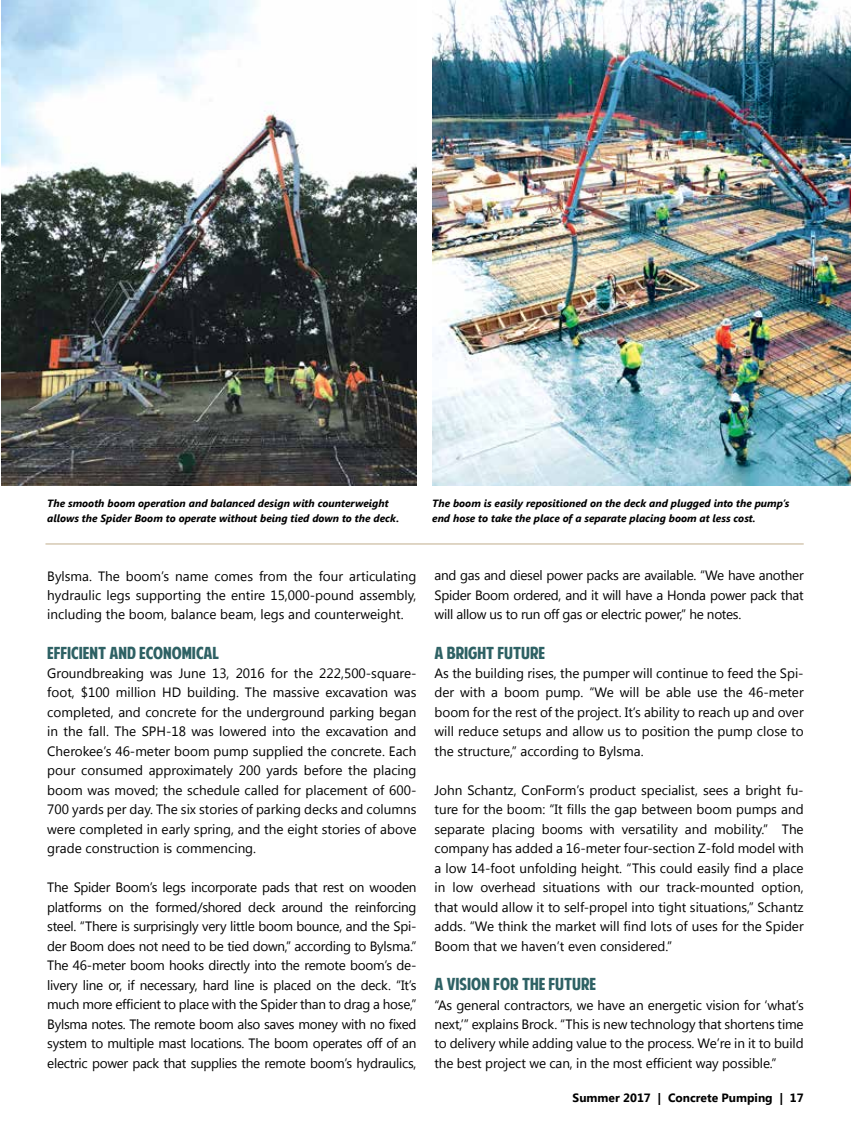
<style>
.page{position:relative;width:851px;height:1134px;background:#fff}
.page>*{position:absolute;margin:0;border:0;box-sizing:border-box;transform-origin:0 0}
.t1{font:16.5px "American Purpose";color:#2e6164}
.t2{font:13.5px/19.5px "Segoe UI";color:#000;text-align:justify}
.t3{font:700 12px "Segoe UI";color:#000}
.t4{font:italic 700 10.5px/15px "Segoe UI";color:#000}
</style>
<div class="page">
<img style="left:2px;top:0;width:414px;height:486px">
<img style="left:432px;top:0;width:418px;height:486px">
<hr style="left:45px;top:544px;width:758px;height:1px;background:#c0ad8c">
<p class="t4" style="left:47px;top:495px;width:353px">The smooth boom operation and balanced design with counterweight allows the Spider Boom to operate without being tied down to the deck.</p>
<p class="t4" style="left:432px;top:495px;width:358px">The boom is easily repositioned on the deck and plugged into the pump’s end hose to take the place of a separate placing boom at less cost.</p>
<p class="t2" style="left:47px;top:565px;width:371px">Bylsma. The boom’s name comes from the four articulating hydraulic legs supporting the entire 15,000-pound assembly, including the boom, balance beam, legs and counterweight.</p>
<p class="t1" style="left:47px;top:646px;width:173px">EFFICIENT AND ECONOMICAL</p>
<p class="t2" style="left:47px;top:663px;width:371px">Groundbreaking was June 13, 2016 for the 222,500-square&shy;foot, $100 million HD building. The massive excavation was completed, and concrete for the underground parking began in the fall. The SPH-18 was lowered into the excavation and Cherokee’s 46-meter boom pump supplied the concrete. Each pour consumed approximately 200 yards before the placing boom was moved; the schedule called for placement of 600- 700 yards per day. The six stories of parking decks and columns were completed in early spring, and the eight stories of above grade construction is commencing.</p>
<p class="t2" style="left:47px;top:877px;width:371px">The Spider Boom’s legs incorporate pads that rest on wooden platforms on the formed/shored deck around the reinforcing steel. “There is surprisingly very little boom bounce, and the Spi&shy;der Boom does not need to be tied down,” according to Bylsma.” The 46-meter boom hooks directly into the remote boom’s de&shy;livery line or, if necessary, hard line is placed on the deck. “It’s much more efficient to place with the Spider than to drag a hose,” Bylsma notes. The remote boom also saves money with no fixed system to multiple mast locations. The boom operates off of an electric power pack that supplies the remote boom’s hydraulics,</p>
<p class="t2" style="left:434px;top:565px;width:371px">and gas and diesel power packs are available. “We have another Spider Boom ordered, and it will have a Honda power pack that will allow us to run off gas or electric power,” he notes.</p>
<p class="t1" style="left:434px;top:646px;width:112px">A BRIGHT FUTURE</p>
<p class="t2" style="left:434px;top:663px;width:371px">As the building rises, the pumper will continue to feed the Spi&shy;der with a boom pump. “We will be able use the 46-meter boom for the rest of the project. It’s ability to reach up and over will reduce setups and allow us to position the pump close to the structure,” according to Bylsma.</p>
<p class="t2" style="left:434px;top:780px;width:371px">John Schantz, ConForm’s product specialist, sees a bright fu&shy;ture for the boom: “It fills the gap between boom pumps and separate placing booms with versatility and mobility.” The company has added a 16-meter four-section Z-fold model with a low 14-foot unfolding height. “This could easily find a place in low overhead situations with our track-mounted option, that would allow it to self-propel into tight situations,” Schantz adds. “We think the market will find lots of uses for the Spider Boom that we haven’t even considered.”</p>
<p class="t1" style="left:434px;top:978px;width:163px">A VISION FOR THE FUTURE</p>
<p class="t2" style="left:434px;top:994px;width:371px">“As general contractors, we have an energetic vision for ‘what’s next,’” explains Brock. “This is new technology that shortens time to delivery while adding value to the process. We’re in it to build the best project we can, in the most efficient way possible.”</p>
<p class="t3" style="left:572px;top:1089px;width:232px">Summer 2017 | Concrete Pumping | 17</p>
</div>
